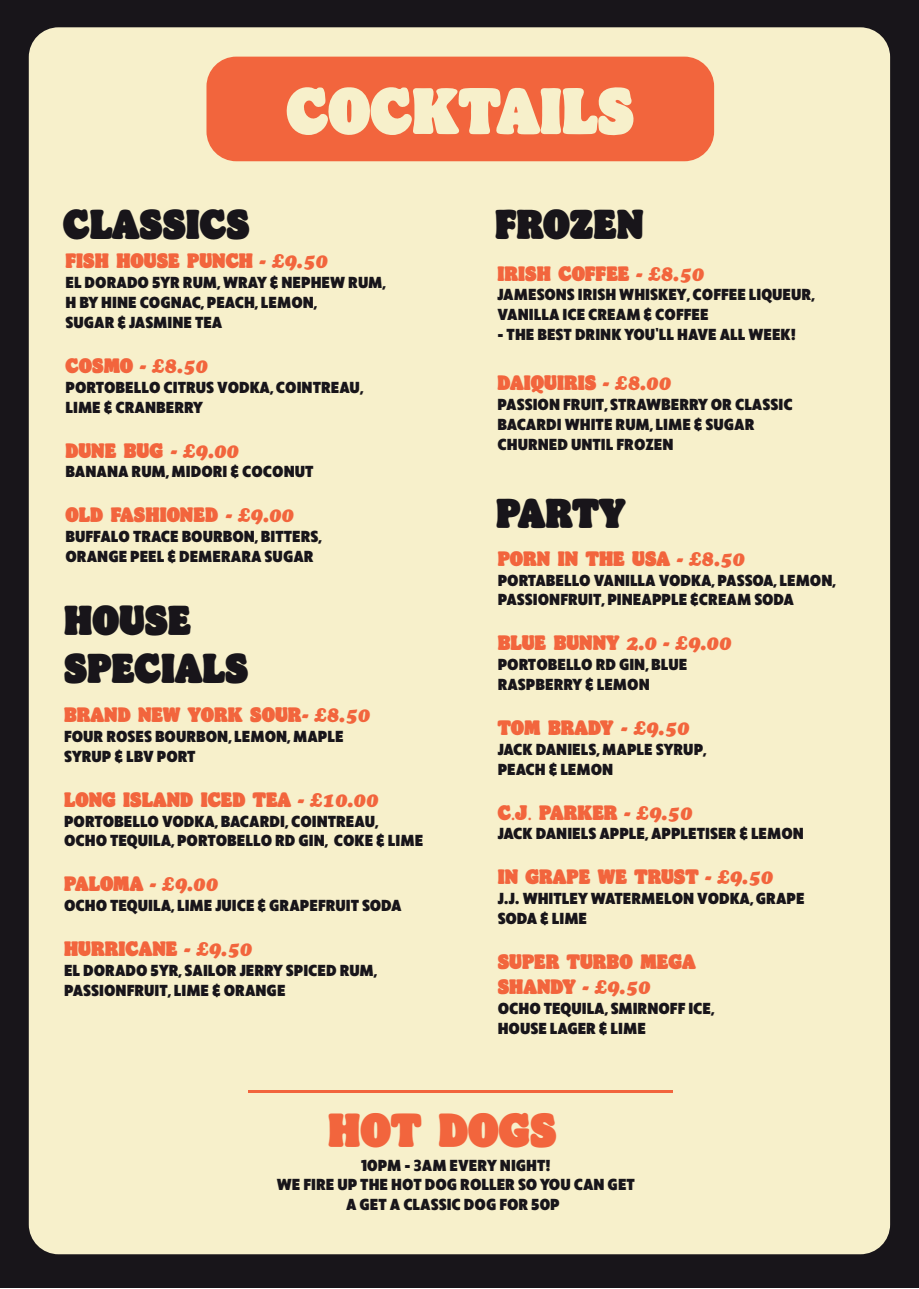
<style>
.page{position:relative;width:919px;height:1289px;background:#fff}
.page>*{position:absolute;margin:0;border:0;box-sizing:border-box;transform-origin:0 0}
.t1{font:66.15px "Bunny King";color:#f7f0cb}
.t2{font:48px "Bunny King";color:#f2653d}
.t3{font:42px/48px "Bunny King";color:#18151a}
.t4{font:21px/25.2px "Bunny King";color:#f2653d}
.t5{font:italic 21px "Cooper Black Std";color:#f2653d}
.t6{font:900 16.5px/19.8px "Ruck Sack";color:#18151a}
.s1{font-family:"Cooper Black Std";font-style:italic}
.s2{font-family:"Bunny King";font-style:normal}
.s3{font-family:"Myriad Pro"}
.s4{font-weight:700}
</style>
<div class="page">
<div style="left:0;top:0;width:918px;height:1287px;background:#18151a"></div>
<div style="left:29px;top:27px;width:861px;height:1227px;background:#f7f0cb;border-radius:30px"></div>
<div style="left:206px;top:57px;width:508px;height:104px;background:#f2653d;border-radius:30px"></div>
<hr style="left:248px;top:1090px;width:424px;height:2px;background:#f2653d">
<h1 class="t1" style="left:286px;top:81px;width:349px">COCKTAILS</h1>
<h3 class="t3" style="left:63px;top:204px;width:188px">CLASSICS</h3>
<p class="t4" style="left:65px;top:250px;width:263px">FISH HOUSE PUNCH <span class="s1">- £9.50</span></p>
<p class="t6" style="left:65px;top:271px;width:322px">EL DORADO 5YR RUM, WRAY &amp; NEPHEW RUM,<br>H BY HINE COGNAC, PEACH, LEMON,<br>SUGAR &amp; JASMINE TEA</p>
<p class="t5" style="left:65px;top:352px;width:144px"><span class="s2">COSMO</span> - £8.50</p>
<p class="t6" style="left:65px;top:376px;width:300px">PORTOBELLO CITRUS VODKA, COINTREAU,<br>LIME &amp; CRANBERRY</p>
<p class="t4" style="left:65px;top:439px;width:175px">DUNE BUG <span class="s1">- £9.00</span></p>
<p class="t6" style="left:65px;top:460px;width:249px">BANANA RUM, MIDORI &amp; COCONUT</p>
<p class="t4" style="left:65px;top:504px;width:230px">OLD FASHIONED <span class="s1">- £9.00</span></p>
<p class="t6" style="left:65px;top:525px;width:258px">BUFFALO TRACE BOURBON, BITTERS,<br>ORANGE PEEL &amp; DEMERARA SUGAR</p>
<h3 class="t3" style="left:64px;top:600px;width:186px">HOUSE<br>SPECIALS</h3>
<p class="t4" style="left:64px;top:704px;width:307px">BRAND NEW YORK SOUR<span class="s1">- £8.50</span></p>
<p class="t6" style="left:64px;top:725px;width:281px">FOUR ROSES BOURBON, LEMON, MAPLE<br>SYRUP &amp; LBV PORT</p>
<p class="t4" style="left:64px;top:788px;width:315px">LONG ISLAND ICED TEA <span class="s1">- £10.00</span></p>
<p class="t6" style="left:64px;top:809px;width:360px">PORTOBELLO VODKA, BACARDI, COINTREAU,<br>OCHO TEQUILA, PORTOBELLO RD GIN, COKE &amp; LIME</p>
<p class="t4" style="left:64px;top:873px;width:155px">PALOMA <span class="s1">- £9.00</span></p>
<p class="t6" style="left:64px;top:894px;width:339px">OCHO TEQUILA, LIME JUICE &amp; GRAPEFRUIT SODA</p>
<p class="t4" style="left:64px;top:938px;width:189px">HURRICANE <span class="s1">- £9.50</span></p>
<p class="t6" style="left:64px;top:959px;width:315px">EL DORADO 5YR, SAILOR JERRY SPICED RUM,<br>PASSIONFRUIT, LIME &amp; ORANGE</p>
<h3 class="t3" style="left:495px;top:204px;width:150px">FROZEN</h3>
<p class="t4" style="left:497px;top:262px;width:208px">IRISH COFFEE <span class="s1">- £8.50</span></p>
<p class="t6" style="left:497px;top:283px;width:319px">JAMESONS IRISH WHISKEY, COFFEE LIQUEUR,<br>VANILLA ICE CREAM &amp; COFFEE</p>
<p class="t6" style="left:497px;top:323px;width:300px">- THE BEST DRINK YOU’LL HAVE ALL WEEK!</p>
<p class="t4" style="left:497px;top:372px;width:175px">DAIQUIRIS <span class="s1">- £8.00</span></p>
<p class="t6" style="left:497px;top:393px;width:296px">PASSION FRUIT, STRAWBERRY OR CLASSIC<br>BACARDI WHITE RUM, LIME &amp; SUGAR<br>CHURNED UNTIL FROZEN</p>
<h3 class="t3" style="left:496px;top:492px;width:131px">PARTY</h3>
<p class="t4" style="left:497px;top:547px;width:248px">PORN IN THE USA <span class="s1">- £8.50</span></p>
<p class="t6" style="left:497px;top:568px;width:340px">PORTABELLO VANILLA VODKA, PASSOA, LEMON,<br>PASSIONFRUIT, PINEAPPLE &amp;CREAM SODA</p>
<p class="t4" style="left:497px;top:632px;width:235px">BLUE BUNNY <span class="s1">2.0 - £9.00</span></p>
<p class="t6" style="left:497px;top:653px;width:191px">PORTOBELLO RD GIN, BLUE<br>RASPBERRY &amp; LEMON</p>
<p class="t4" style="left:497px;top:717px;width:193px">TOM BRADY <span class="s1">- £9.50</span></p>
<p class="t6" style="left:497px;top:738px;width:211px">JACK DANIELS, MAPLE SYRUP,<br>PEACH &amp; LEMON</p>
<p class="t4" style="left:497px;top:801px;width:196px">C<span class="s3">.</span>J<span class="s3">.</span> PARKER <span class="s1">- £9.50</span></p>
<p class="t6" style="left:497px;top:822px;width:308px">JACK DANIELS APPLE, APPLETISER &amp; LEMON</p>
<p class="t4" style="left:497px;top:866px;width:277px">IN GRAPE WE TRUST <span class="s1">- £9.50</span></p>
<p class="t6" style="left:497px;top:887px;width:308px">J.J. WHITLEY WATERMELON VODKA, GRAPE<br>SODA &amp; LIME</p>
<p class="t4" style="left:497px;top:951px;width:199px">SUPER TURBO MEGA<br>SHANDY <span class="s1">- £9.50</span></p>
<p class="t6" style="left:497px;top:997px;width:219px">OCHO TEQUILA, SMIRNOFF ICE,<br>HOUSE LAGER &amp; LIME</p>
<h2 class="t2" style="left:328px;top:1108px;width:230px">HOT DOGS</h2>
<p class="t6" style="left:277px;top:1153px;width:359px;text-align:center">10PM - <span class="s4">3</span>AM EVERY NIGHT!<br>WE FIRE UP THE HOT DOG ROLLER SO YOU CAN GET<br>A GET A CLASSIC DOG FOR 50P</p>
</div>
